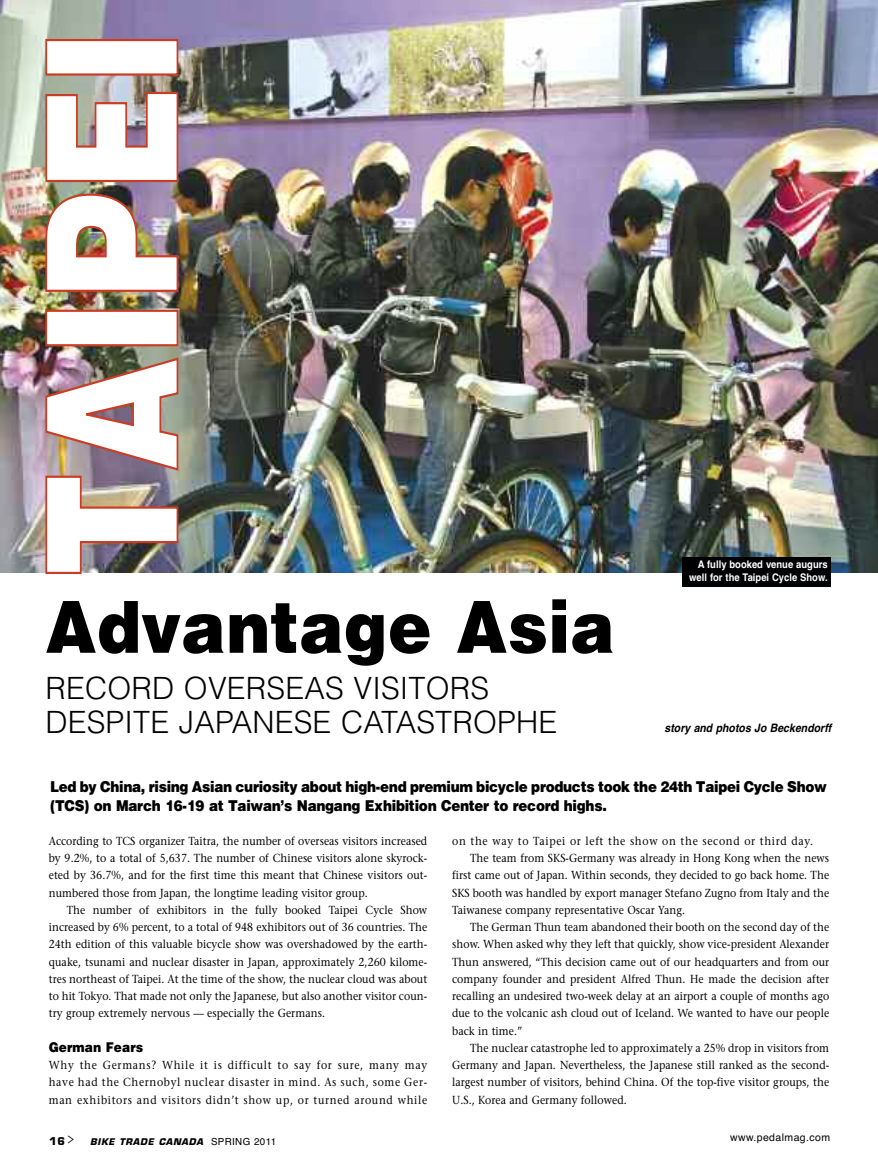
<style>
.page{position:relative;width:878px;height:1161px;background:#fff}
.page>*{position:absolute;margin:0;border:0;box-sizing:border-box;transform-origin:0 0}
.t1{font:900 182.55px "Helvetica";letter-spacing:.005em;color:#fff;scale:.8 1}
.t2{font:900 72px "Helvetica";letter-spacing:.005em;color:#000;scale:.91 1}
.t3{font:300 30.75px/34.5px "Helvetica";letter-spacing:.005em;color:#000}
.t4{font:900 15px/19.5px "Helvetica";letter-spacing:-.02em;color:#000;scale:.9 1}
.t5{font:900 13.5px "Helvetica";letter-spacing:.005em;color:#000;scale:.9 1}
.t6{font:11.7px/17.2px "Stone Serif";letter-spacing:.005em;color:#000;text-align:justify;scale:.9 1}
.t7{font:11.7px "Stone Serif";letter-spacing:.065em;color:#000;scale:.9 1}
.t8{font:italic 700 11.7px "Helvetica";letter-spacing:.005em;color:#000;scale:.9 1}
.t9{font:700 10.5px/12.8px "Helvetica";color:#fff;text-align:right;scale:.9 1}
.t10{font:10.5px "Helvetica";letter-spacing:.04em;color:#000}
.t11{font:italic 700 9px "Eurostile";letter-spacing:.07em;color:#000}
.s1{font-style:normal;font-size:10.5px}
.s2{font-family:"Courier";font-weight:400;font-style:normal;font-size:18px}
.s3{font-family:"Helvetica";font-weight:400;font-style:normal;font-size:9.75px}
</style>
<div class="page">
<img style="left:0;top:0;width:878px;height:572px">
<div style="left:682px;top:557px;width:148px;height:29px;background:#000103"></div>
<h1 class="t1" style="left:8px;top:578px;width:687px;rotate:-90deg">TAIPEI</h1>
<h2 class="t2" style="left:45px;top:586px;width:626px">Advantage Asia</h2>
<h3 class="t3" style="left:45px;top:671px;width:513px">RECORD OVERSEAS VISITORS<br>DESPITE JAPANESE CATASTROPHE</h3>
<p class="t9" style="left:689px;top:558px;width:155px">A fully booked venue augurs well for the Taipei Cycle Show.</p>
<p class="t8" style="left:664px;top:722px;width:187px">story and photos Jo Beckendorff</p>
<p class="t4" style="left:50px;top:777px;width:864px">Led by China, rising Asian curiosity about high-end premium bicycle products took the 24th Taipei Cycle Show (TCS) on March 16-19 at Taiwan’s Nangang Exhibition Center to record highs.</p>
<p class="t6" style="left:49px;top:833px;width:422px">According to TCS organizer Taitra, the number of overseas visitors increased by 9.2%, to a total of 5,637. The number of Chinese visitors alone skyrock&shy;eted by 36.7%, and for the first time this meant that Chinese visitors out&shy;numbered those from Japan, the longtime leading visitor group.</p>
<p class="t6" style="left:49px;top:902px;width:422px;text-indent:18px">The number of exhibitors in the fully booked Taipei Cycle Show increased by 6% percent, to a total of 948 exhibitors out of 36 countries. The 24th edition of this valuable bicycle show was overshadowed by the earth&shy;quake, tsunami and nuclear disaster in Japan, approximately 2,260 kilome&shy;tres northeast of Taipei. At the time of the show, the nuclear cloud was about to hit Tokyo. That made not only the Japanese, but also another visitor coun&shy;try group extremely nervous — especially the Germans.</p>
<p class="t5" style="left:49px;top:1039px;width:106px">German Fears</p>
<p class="t6" style="left:49px;top:1058px;width:422px">Why the Germans? While it is difficult to say for sure, many may have had the Chernobyl nuclear disaster in mind. As such, some Ger&shy;man exhibitors and visitors didn’t show up, or turned around while</p>
<p class="t7" style="left:452px;top:836px;width:402px">on the way to Taipei or left the show on the second or third day.</p>
<p class="t6" style="left:470px;top:851px;width:400px">The team from SKS-Germany was already in Hong Kong when the news</p>
<p class="t6" style="left:452px;top:868px;width:420px">first came out of Japan. Within seconds, they decided to go back home. The</p>
<p class="t6" style="left:452px;top:885px;width:420px">SKS booth was handled by export manager Stefano Zugno from Italy and the</p>
<p class="t6" style="left:452px;top:902px;width:260px">Taiwanese company representative Oscar Yang.</p>
<p class="t6" style="left:470px;top:920px;width:400px">The German Thun team abandoned their booth on the second day of the</p>
<p class="t6" style="left:452px;top:937px;width:420px">show. When asked why they left that quickly, show vice-president Alexander</p>
<p class="t6" style="left:452px;top:954px;width:420px">Thun answered, “This decision came out of our headquarters and from our</p>
<p class="t6" style="left:452px;top:971px;width:420px">company founder and president Alfred Thun. He made the decision after</p>
<p class="t6" style="left:452px;top:989px;width:420px">recalling an undesired two-week delay at an airport a couple of months ago</p>
<p class="t6" style="left:452px;top:1006px;width:420px">due to the volcanic ash cloud out of Iceland. We wanted to have our people</p>
<p class="t6" style="left:452px;top:1023px;width:80px">back in time.”</p>
<p class="t6" style="left:470px;top:1040px;width:400px">The nuclear catastrophe led to approximately a 25% drop in visitors from</p>
<p class="t6" style="left:452px;top:1058px;width:420px">Germany and Japan. Nevertheless, the Japanese still ranked as the second-</p>
<p class="t6" style="left:452px;top:1075px;width:420px">largest number of visitors, behind China. Of the top-five visitor groups, the</p>
<p class="t6" style="left:452px;top:1092px;width:195px">U.S., Korea and Germany followed.</p>
<p class="t11" style="left:49px;top:1139px;width:228px"><span class="s1">16</span> <span class="s2">&gt;</span> BIKE TRADE CANADA <span class="s3">SPRING 2011</span></p>
<p class="t10" style="left:730px;top:1131px;width:102px">www.pedalmag.com</p>
</div>
